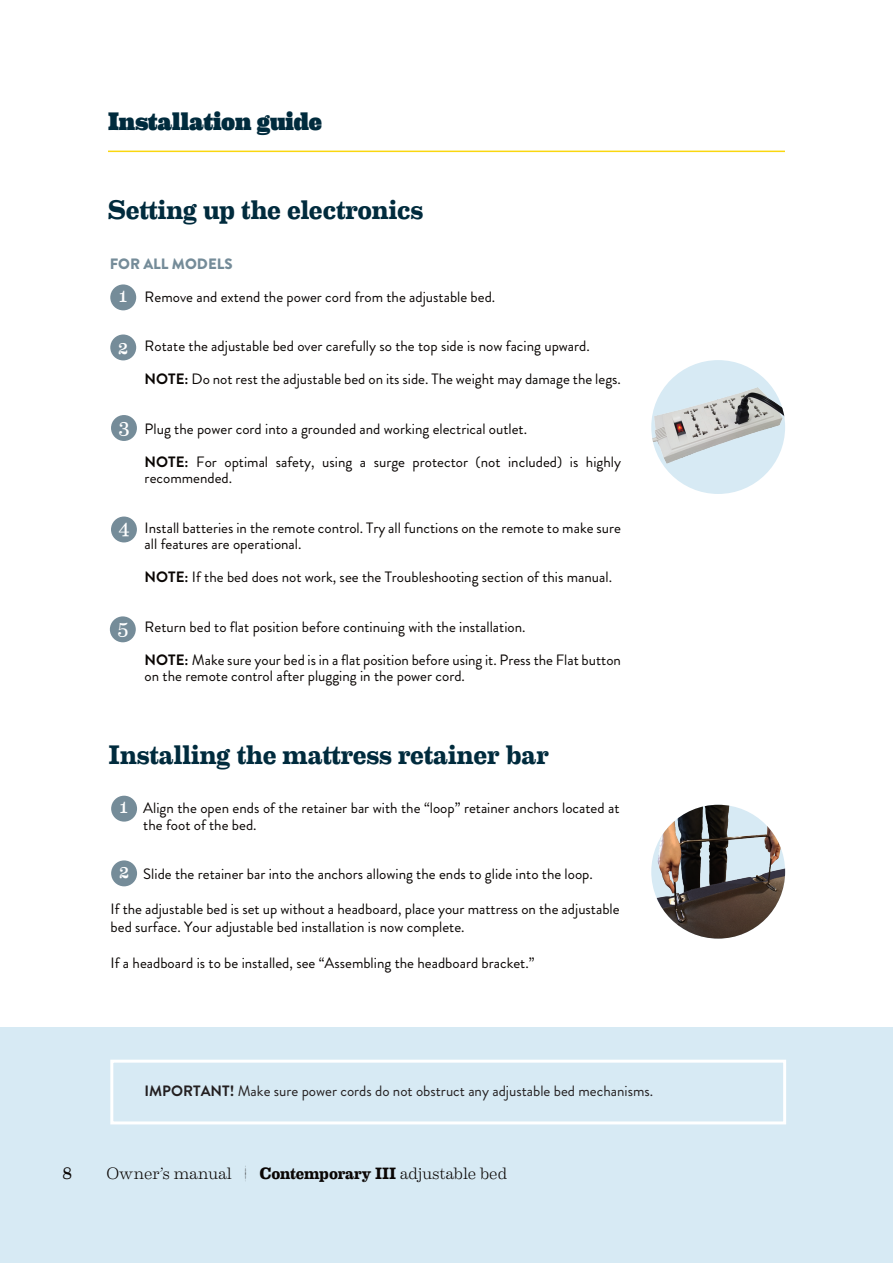
<style>
.page{position:relative;width:893px;height:1263px;background:#fff}
.page>*{position:absolute;margin:0;border:0;box-sizing:border-box;transform-origin:0 0}
.t1{font:700 27px "Eames Century Modern";letter-spacing:-.005em;color:#002b3d}
.t2{font:900 25.5px "Eames Century Modern";letter-spacing:-.01em;color:#002b3d}
.t3{font:19.5px "Eames Century Modern";color:#fff}
.t4{font:300 16.5px "Eames Century Modern";letter-spacing:-.005em;color:#0a0604}
.t5{font:16.5px "Eames Century Modern";color:#0a0604}
.t6{font:15px/16.5px "Brandon Grotesque";color:#0a0604}
.t7{font:15px "Brandon Grotesque";color:#231f20}
.t8{font:900 15px "Brandon Grotesque";color:#758c99}
.s1{font-weight:700}
</style>
<div class="page">
<div style="left:0;top:1028px;width:893px;height:235px;background:#d7eaf4"></div>
<div style="left:111px;top:516px;width:26px;height:26px;background:#758c99;border-radius:50%"></div>
<div style="left:110px;top:616px;width:26px;height:26px;background:#758c99;border-radius:50%"></div>
<div style="left:111px;top:796px;width:26px;height:26px;background:#758c99;border-radius:50%"></div>
<div style="left:111px;top:860px;width:26px;height:26px;background:#758c99;border-radius:50%"></div>
<img style="left:651px;top:805px;width:134px;height:133px;border-radius:67px">
<hr style="left:108px;top:151px;width:677px;height:1px;background:#fad70f">
<div style="left:110px;top:1060px;width:676px;height:64px;border:3px solid #fff"></div>
<div style="left:111px;top:415px;width:26px;height:26px;background:#758c99;border-radius:50%"></div>
<div style="left:110px;top:284px;width:26px;height:26px;background:#758c99;border-radius:50%"></div>
<div style="left:110px;top:334px;width:26px;height:26px;background:#758c99;border-radius:50%"></div>
<div style="left:651px;top:360px;width:134px;height:134px;background:#d7eaf4;border-radius:50%"></div>
<img style="left:651px;top:372px;width:134px;height:104px">
<h2 class="t2" style="left:108px;top:102px;width:215px">Installation guide</h2>
<h1 class="t1" style="left:107px;top:189px;width:318px">Setting up the electronics</h1>
<p class="t8" style="left:110px;top:253px;width:124px">FOR ALL MODELS</p>
<h3 class="t3" style="left:119px;top:281px;width:10px">1</h3>
<h3 class="t3" style="left:118px;top:332px;width:12px">2</h3>
<h3 class="t3" style="left:118px;top:411px;width:13px">3</h3>
<h3 class="t3" style="left:118px;top:513px;width:13px">4</h3>
<h3 class="t3" style="left:117px;top:613px;width:12px">5</h3>
<p class="t6" style="left:145px;top:288px;width:352px">Remove and extend the power cord from the adjustable bed.</p>
<p class="t6" style="left:145px;top:338px;width:447px">Rotate the adjustable bed over carefully so the top side is now facing upward.</p>
<p class="t6" style="left:145px;top:371px;width:478px"><span class="s1">NOTE:</span> Do not rest the adjustable bed on its side. The weight may damage the legs.</p>
<p class="t6" style="left:145px;top:420px;width:384px">Plug the power cord into a grounded and working electrical outlet.</p>
<p class="t6" style="left:145px;top:453px;width:478px"><span class="s1">NOTE:</span> For optimal safety, using a surge protector (not included) is highly recommended.</p>
<p class="t6" style="left:145px;top:519px;width:478px">Install batteries in the remote control. Try all functions on the remote to make sure all features are operational.</p>
<p class="t6" style="left:145px;top:569px;width:469px"><span class="s1">NOTE:</span> If the bed does not work, see the Troubleshooting section of this manual.</p>
<p class="t6" style="left:145px;top:618px;width:382px">Return bed to flat position before continuing with the installation.</p>
<p class="t6" style="left:145px;top:651px;width:478px"><span class="s1">NOTE:</span> Make sure your bed is in a flat position before using it. Press the Flat button on the remote control after plugging in the power cord.</p>
<h1 class="t1" style="left:109px;top:734px;width:442px">Installing the mattress retainer bar</h1>
<p class="t6" style="left:143px;top:800px;width:478px">Align the open ends of the retainer bar with the “loop” retainer anchors located at the foot of the bed.</p>
<p class="t6" style="left:143px;top:866px;width:451px">Slide the retainer bar into the anchors allowing the ends to glide into the loop.</p>
<h3 class="t3" style="left:120px;top:792px;width:10px">1</h3>
<h3 class="t3" style="left:119px;top:857px;width:12px">2</h3>
<p class="t6" style="left:111px;top:900px;width:511px;line-height:18px">If the adjustable bed is set up without a headboard, place your mattress on the adjustable bed surface. Your adjustable bed installation is now complete.</p>
<p class="t6" style="left:111px;top:954px;width:425px">If a headboard is to be installed, see “Assembling the headboard bracket.”</p>
<p class="t7" style="left:144px;top:1080px;width:510px"><span class="s1">IMPORTANT!</span> Make sure power cords do not obstruct any adjustable bed mechanisms.</p>
<p class="t5" style="left:63px;top:1161px;width:11px">8</p>
<p class="t4" style="left:106px;top:1161px;width:402px">Owner’s manual | <span class="s1">Contemporary III</span> adjustable bed</p>
</div>
